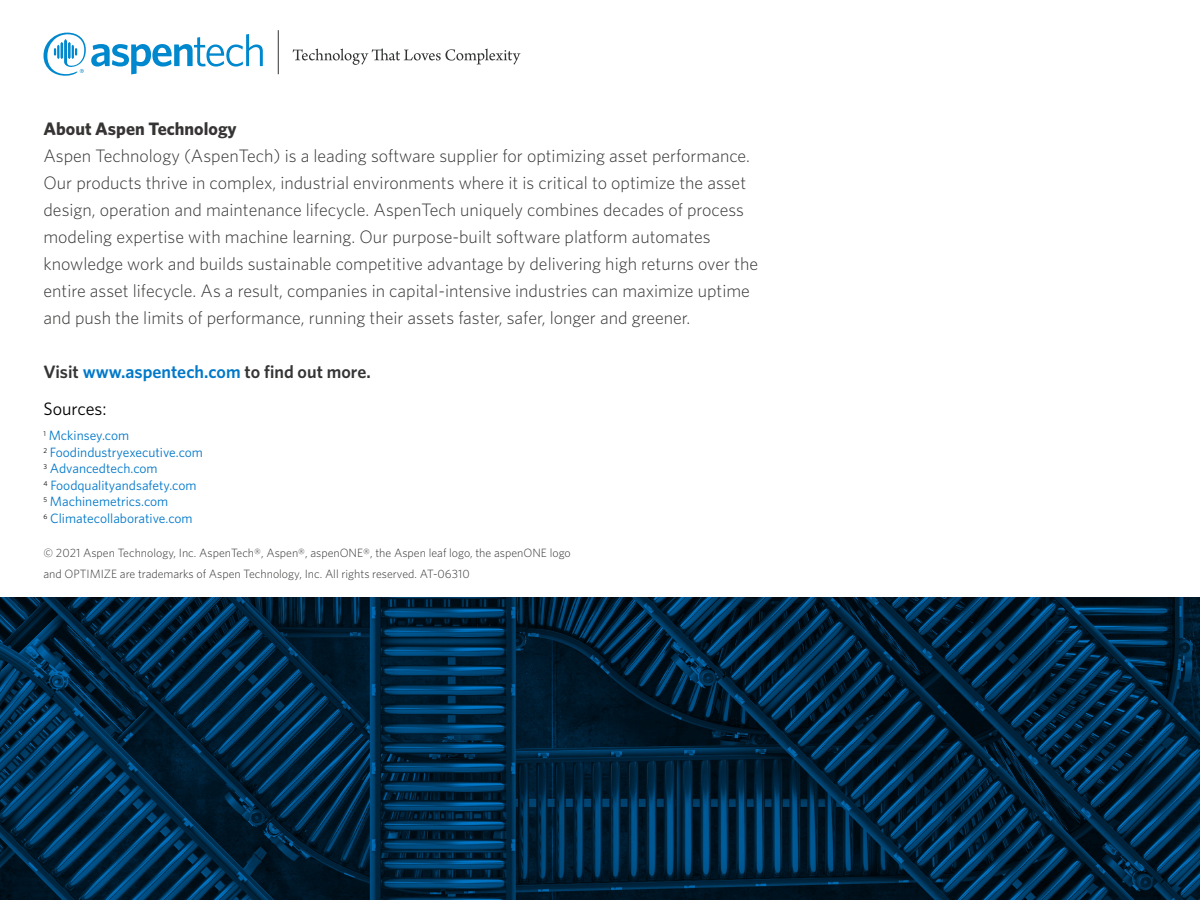
<style>
.page{position:relative;width:1200px;height:900px;background:#fff}
.page>*{position:absolute;margin:0;border:0;box-sizing:border-box;transform-origin:0 0}
.body{font:300 18px/27px "Whitney";color:#363534}
.body-2{font:600 18px "Whitney";color:#363534}
.t1{font:18px "Whitney";color:#000}
.t2{font:13.5px "Whitney";color:#0078c9}
.copyright{font:300 12px/21px "Whitney";color:#363534}
.s1{font-weight:700}
.s2{color:#0078c9}
</style>
<div class="page">
<hr style="left:278px;top:30px;width:1px;height:44px;background:#323333">
<svg style="left:293px;top:49px;width:228px;height:16px"></svg>
<svg style="left:44px;top:33px;width:219px;height:43px"></svg>
<img style="left:0;top:597px;width:1200px;height:303px">
<p class="body" style="left:44px;top:115px;width:716px"><span class="s1">About Aspen Technology<br></span>Aspen Technology (AspenTech) is a leading software supplier for optimizing asset performance.<br>Our products thrive in complex, industrial environments where it is critical to optimize the asset design, operation and maintenance lifecycle. AspenTech uniquely combines decades of process modeling expertise with machine learning. Our purpose-built software platform automates knowledge work and builds sustainable competitive advantage by delivering high returns over the entire asset lifecycle. As a result, companies in capital-intensive industries can maximize uptime and push the limits of performance, running their assets faster, safer, longer and greener.</p>
<p class="body-2" style="left:44px;top:360px;width:329px">Visit <span class="s2">www.aspentech.com</span> to find out more.</p>
<p class="t1" style="left:44px;top:397px;width:64px">Sources:</p>
<p class="t2" style="left:44px;top:427px;width:87px"><sup>1</sup> Mckinsey.com</p>
<p class="t2" style="left:44px;top:443px;width:161px"><sup>2</sup> Foodindustryexecutive.com</p>
<p class="t2" style="left:44px;top:460px;width:116px"><sup>3</sup> Advancedtech.com</p>
<p class="t2" style="left:44px;top:476px;width:155px"><sup>4</sup> Foodqualityandsafety.com</p>
<p class="t2" style="left:44px;top:493px;width:126px"><sup>5</sup> Machinemetrics.com</p>
<p class="t2" style="left:44px;top:509px;width:151px"><sup>6</sup> Climatecollaborative.com</p>
<p class="copyright" style="left:44px;top:541px;width:529px">© 2021 Aspen Technology, Inc. AspenTech®, Aspen®, aspenONE®, the Aspen leaf logo, the aspenONE logo and OPTIMIZE are trademarks of Aspen Technology, Inc. All rights reserved. AT-06310</p>
</div>
